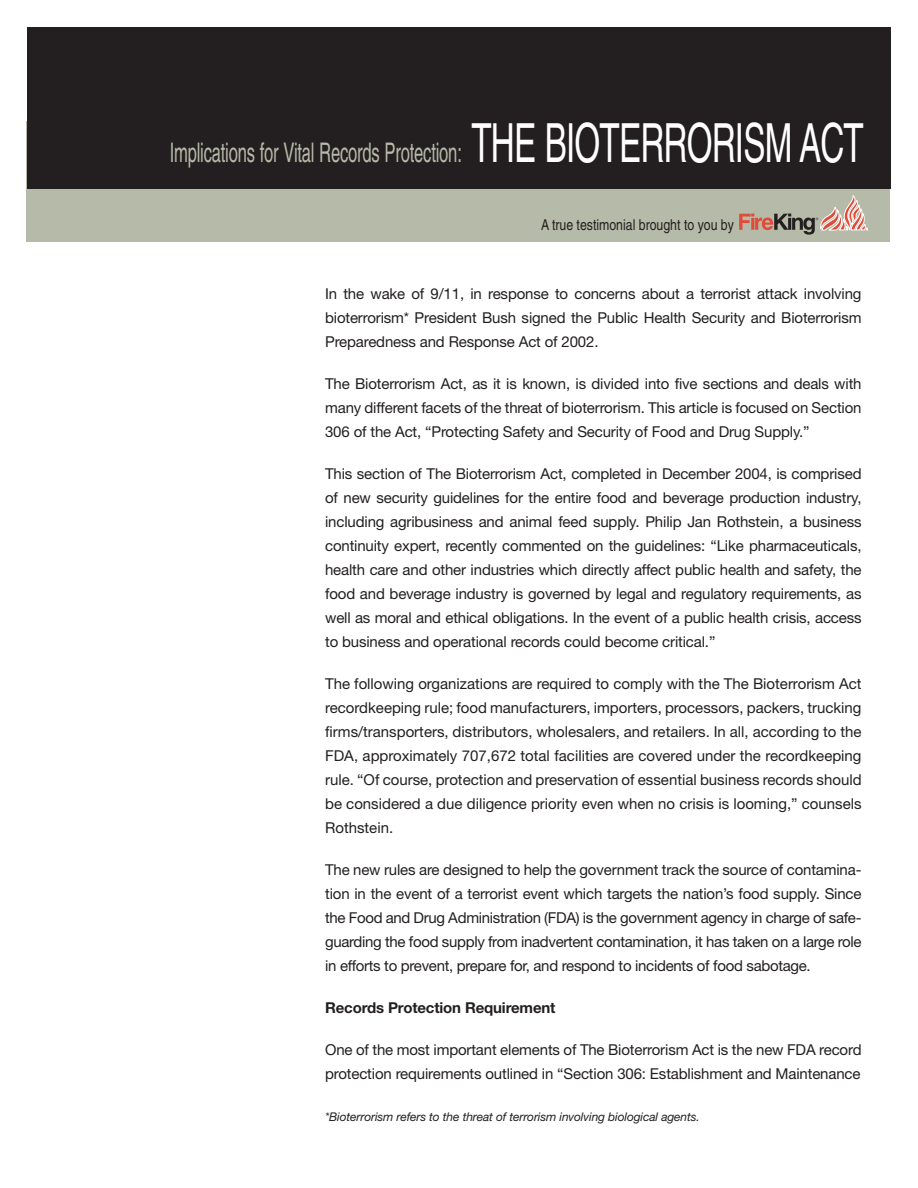
<style>
.page{position:relative;width:918px;height:1188px;background:#fff}
.page>*{position:absolute;margin:0;border:0;box-sizing:border-box;transform-origin:0 0}
.t1{font:condensed 27px "Helvetica";letter-spacing:-.01em;color:#b6baa8;scale:.75 1}
.t2{font:15px/24px "Helvetica Neue";letter-spacing:-.01em;color:#231f20;text-align:justify}
.t3{font:condensed 15px "Helvetica";color:#231f20}
.t4{font:700 15px "Helvetica Neue";letter-spacing:-.01em;color:#231f20}
.t5{font:italic 12px "Helvetica Neue";letter-spacing:-.01em;color:#231f20}
.s1{font-size:54px;color:#fff}
</style>
<div class="page">
<div style="left:26px;top:122px;width:864px;height:120px;background:#b6baa8"></div>
<div style="left:27px;top:27px;width:864px;height:162px;background:#231f20"></div>
<svg style="left:739px;top:195px;width:129px;height:40px"></svg>
<h1 class="t1" style="left:170px;top:143px;width:927px">Implications for Vital Records Protection: <span class="s1">THE BIOTERRORISM ACT</span></h1>
<p class="t3" style="left:541px;top:220px;width:194px">A true testimonial brought to you by</p>
<p class="t2" style="left:325px;top:283px;width:538px">In the wake of 9/11, in response to concerns about a terrorist attack involving bioterrorism* President Bush signed the Public Health Security and Bioterrorism Preparedness and Response Act of 2002.</p>
<p class="t2" style="left:325px;top:373px;width:538px">The Bioterrorism Act, as it is known, is divided into five sections and deals with many different facets of the threat of bioterrorism. This article is focused on Section 306 of the Act, “Protecting Safety and Security of Food and Drug Supply.”</p>
<p class="t2" style="left:325px;top:463px;width:538px">This section of The Bioterrorism Act, completed in December 2004, is comprised of new security guidelines for the entire food and beverage production industry, including agribusiness and animal feed supply. Philip Jan Rothstein, a business continuity expert, recently commented on the guidelines: “Like pharmaceuticals, health care and other industries which directly affect public health and safety, the food and beverage industry is governed by legal and regulatory requirements, as well as moral and ethical obligations. In the event of a public health crisis, access to business and operational records could become critical.”</p>
<p class="t2" style="left:325px;top:673px;width:538px">The following organizations are required to comply with the The Bioterrorism Act recordkeeping rule; food manufacturers, importers, processors, packers, trucking firms/transporters, distributors, wholesalers, and retailers. In all, according to the FDA, approximately 707,672 total facilities are covered under the recordkeeping rule. “Of course, protection and preservation of essential business records should be considered a due diligence priority even when no crisis is looming,” counsels Rothstein.</p>
<p class="t2" style="left:325px;top:859px;width:538px">The new rules are designed to help the government track the source of contamina&shy;tion in the event of a terrorist event which targets the nation’s food supply. Since the Food and Drug Administration (FDA) is the government agency in charge of safe&shy;guarding the food supply from inadvertent contamination, it has taken on a large role in efforts to prevent, prepare for, and respond to incidents of food sabotage.</p>
<p class="t4" style="left:325px;top:1002px;width:232px">Records Protection Requirement</p>
<p class="t2" style="left:325px;top:1039px;width:538px">One of the most important elements of The Bioterrorism Act is the new FDA record protection requirements outlined in “Section 306: Establishment and Maintenance</p>
<p class="t5" style="left:325px;top:1112px;width:376px">*Bioterrorism refers to the threat of terrorism involving biological agents.</p>
</div>
